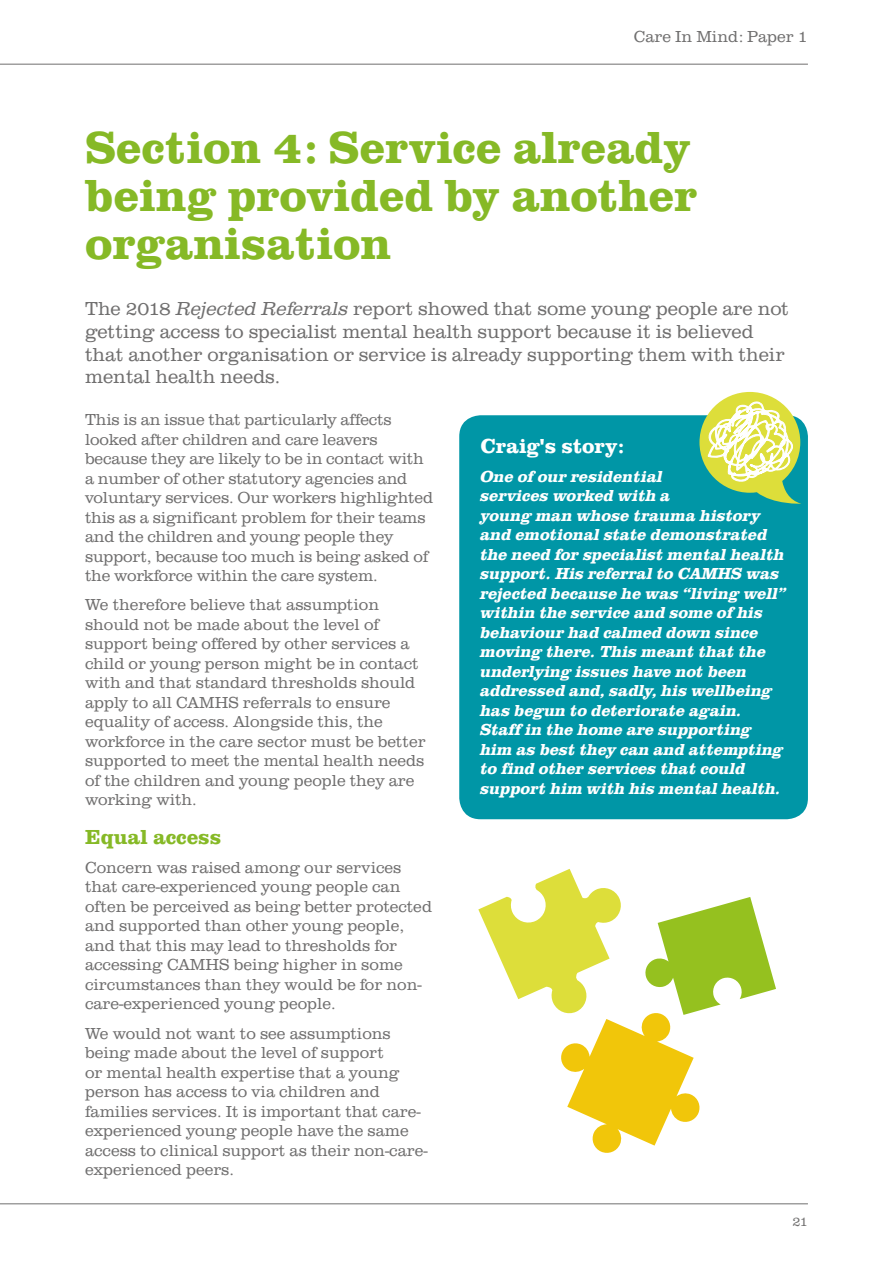
<style>
.page{position:relative;width:893px;height:1263px;background:#fff}
.page>*{position:absolute;margin:0;border:0;box-sizing:border-box;transform-origin:0 0}
.t1{font:700 46.5px/48px "URW Clarendon TOT";color:#86b926}
.t2{font:700 21px "URW Clarendon TOT";color:#fff}
.t3{font:700 21px "URW Clarendon TOT";color:#86b926}
.t4{font:300 19.5px/22.5px "URW Clarendon TOT";color:#706f6f}
.t5{font:300 16.5px/19.5px "URW Clarendon TOT";color:#706f6f}
.t6{font:italic 700 16.5px/19.5px "URW Clarendon TOT";color:#fff}
.t7{font:300 13.5px "URW Clarendon TOT";color:#706f6f}
.s1{font-style:italic}
</style>
<div class="page">
<hr style="left:0;top:64px;width:808px;height:1px;background:#706f6f">
<hr style="left:0;top:1203px;width:808px;height:1px;background:#706f6f">
<div style="left:459px;top:415px;width:349px;height:404px;background:#0096a6;border-radius:21px"></div>
<svg style="left:478px;top:869px;width:298px;height:284px"></svg>
<svg style="left:699px;top:392px;width:102px;height:112px"></svg>
<p class="t5" style="left:634px;top:27px;width:176px">Care In Mind: Paper 1</p>
<h1 class="t1" style="left:85px;top:124px;width:614px">Section 4: Service already being provided by another organisation</h1>
<p class="t4" style="left:85px;top:298px;width:706px">The 2018 <span class="s1">Rejected Referrals</span> report showed that some young people are not getting access to specialist mental health support because it is believed that another organisation or service is already supporting them with their mental health needs.</p>
<p class="t5" style="left:85px;top:410px;width:350px">This is an issue that particularly affects looked after children and care leavers because they are likely to be in contact with a number of other statutory agencies and voluntary services. Our workers highlighted this as a significant problem for their teams and the children and young people they support, because too much is being asked of the workforce within the care system.</p>
<p class="t5" style="left:85px;top:595px;width:342px">We therefore believe that assumption should not be made about the level of support being offered by other services a child or young person might be in contact with and that standard thresholds should apply to all CAMHS referrals to ensure equality of access. Alongside this, the workforce in the care sector must be better supported to meet the mental health needs of the children and young people they are working with.</p>
<p class="t3" style="left:85px;top:824px;width:138px">Equal access</p>
<p class="t5" style="left:85px;top:858px;width:349px">Concern was raised among our services that care-experienced young people can often be perceived as being better protected and supported than other young people, and that this may lead to thresholds for accessing CAMHS being higher in some circumstances than they would be for non&shy;care-experienced young people.</p>
<p class="t5" style="left:85px;top:1024px;width:344px">We would not want to see assumptions being made about the level of support<br>or mental health expertise that a young person has access to via children and families services. It is important that care&shy;experienced young people have the same access to clinical support as their non-care&shy;experienced peers.</p>
<p class="t2" style="left:480px;top:433px;width:145px">Craig's story:</p>
<p class="t6" style="left:480px;top:467px;width:307px">One of our residential<br>services worked with a<br>young man whose trauma history and emotional state demonstrated the need for specialist mental health support. His referral to CAMHS was rejected because he was “living well” within the service and some of his behaviour had calmed down since moving there. This meant that the underlying issues have not been addressed and, sadly, his wellbeing has begun to deteriorate again.<br>Staff in the home are supporting him as best they can and attempting to find other services that could support him with his mental health.</p>
<p class="t7" style="left:792px;top:1214px;width:17px">21</p>
</div>
